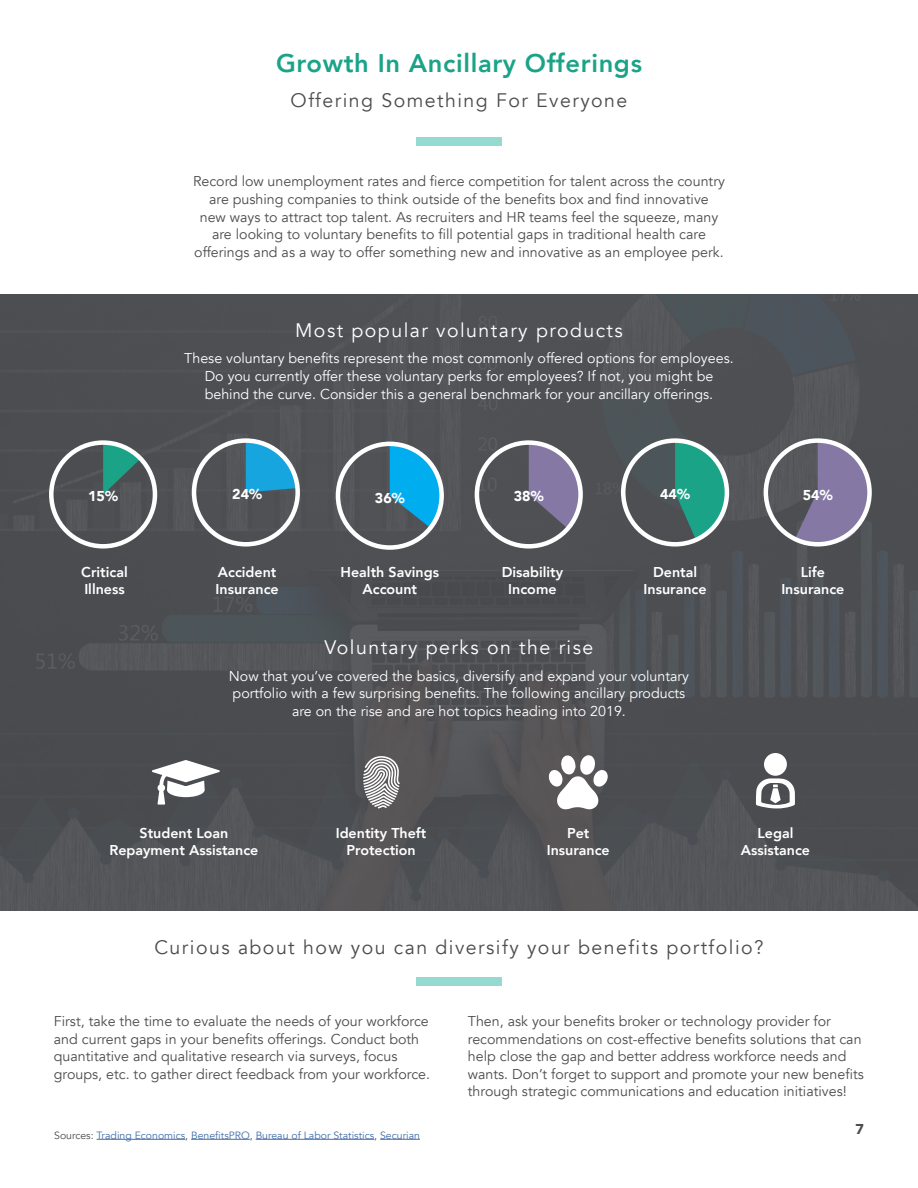
<style>
.page{position:relative;width:918px;height:1188px;background:#fff}
.page>*{position:absolute;margin:0;border:0;box-sizing:border-box;transform-origin:0 0}
.Titles{font:800 25.5px "Avenir";letter-spacing:.025em;color:#1ba388}
.body_copy{font:19.5px "Avenir";letter-spacing:.075em;color:#4b4c4d}
.body_copy-2{font:19.5px "Avenir";letter-spacing:.075em;color:#fff}
.Subtitle{font:19.5px "Avenir";letter-spacing:.075em;color:#4b4c4d}
.body_copy-3{font:14.25px/17.5px "Avenir";color:#4b4c4d}
.body_copy-4{font:14.25px/17.5px "Avenir";color:#fff;text-align:center}
.body_copy-5{font:800 14.25px/17.1px "Avenir";color:#fff;text-align:center}
.body_copy-6{font:900 14.25px "Avenir";color:#fff}
.t1{font:900 14.25px "Avenir";color:#4b4c4d}
.body_copy-7{font:10.5px "Avenir";color:#436da8}
.s1{color:#4b4c4d}
</style>
<div class="page">
<div style="left:0;top:294px;width:918px;height:616px;background:#4e5054"></div>
<svg style="left:795px;top:440px;width:77px;height:127px"></svg>
<div style="left:764px;top:438px;width:108px;height:109px;border:4px solid #fff;border-radius:50%"></div>
<svg style="left:390px;top:442px;width:54px;height:86px"></svg>
<div style="left:336px;top:442px;width:108px;height:108px;border:4px solid #fff;border-radius:50%"></div>
<svg style="left:103px;top:442px;width:38px;height:52px"></svg>
<div style="left:49px;top:440px;width:108px;height:109px;border:4px solid #fff;border-radius:50%"></div>
<svg style="left:529px;top:444px;width:54px;height:85px"></svg>
<div style="left:475px;top:440px;width:108px;height:109px;border:4px solid #fff;border-radius:50%"></div>
<svg style="left:246px;top:442px;width:51px;height:50px"></svg>
<div style="left:192px;top:438px;width:108px;height:109px;border:4px solid #fff;border-radius:50%"></div>
<svg style="left:675px;top:441px;width:51px;height:98px"></svg>
<div style="left:621px;top:438px;width:108px;height:109px;border:4px solid #fff;border-radius:50%"></div>
<div style="left:417px;top:978px;width:85px;height:8px;background:#94dad0"></div>
<svg style="left:152px;top:760px;width:68px;height:45px"></svg>
<svg style="left:363px;top:756px;width:37px;height:52px"></svg>
<svg style="left:548px;top:755px;width:60px;height:55px"></svg>
<hr style="left:97px;top:1139px;width:88px;height:1px;background:#436da8">
<hr style="left:191px;top:1139px;width:59px;height:1px;background:#436da8">
<hr style="left:256px;top:1139px;width:118px;height:1px;background:#436da8">
<hr style="left:380px;top:1139px;width:40px;height:1px;background:#436da8">
<div style="left:416px;top:137px;width:86px;height:9px;background:#94dad0"></div>
<div style="left:764px;top:753px;width:23px;height:23px;background:#fff;border-radius:50%"></div>
<svg style="left:756px;top:778px;width:39px;height:30px"></svg>
<p class="Titles" style="left:276px;top:43px;width:368px">Growth In Ancillary Offerings</p>
<p class="Subtitle" style="left:291px;top:88px;width:338px">Offering Something For Everyone</p>
<p class="body_copy-3" style="left:193px;top:173px;width:533px;text-align:center">Record low unemployment rates and fierce competition for talent across the country are pushing companies to think outside of the benefits box and find innovative<br>new ways to attract top talent. As recruiters and HR teams feel the squeeze, many are looking to voluntary benefits to fill potential gaps in traditional health care offerings and as a way to offer something new and innovative as an employee perk.</p>
<p class="body_copy-6" style="left:88px;top:483px;width:31px">15%</p>
<p class="body_copy-5" style="left:81px;top:563px;width:48px;text-align:left">Critical<br>Illness</p>
<p class="body_copy-2" style="left:295px;top:319px;width:329px">Most popular voluntary products</p>
<p class="body_copy-4" style="left:184px;top:350px;width:551px">These voluntary benefits represent the most commonly offered options for employees.<br>Do you currently offer these voluntary perks for employees? If not, you might be behind the curve. Consider this a general benchmark for your ancillary offerings.</p>
<p class="body_copy-6" style="left:232px;top:481px;width:31px">24%</p>
<p class="body_copy-6" style="left:375px;top:486px;width:31px">36%</p>
<p class="body_copy-6" style="left:514px;top:483px;width:31px">38%</p>
<p class="body_copy-6" style="left:660px;top:481px;width:31px">44%</p>
<p class="body_copy-6" style="left:803px;top:482px;width:31px">54%</p>
<p class="body_copy-5" style="left:216px;top:563px;width:65px;text-align:left">Accident<br>Insurance</p>
<p class="body_copy-5" style="left:341px;top:563px;width:100px">Health Savings<br>Account</p>
<p class="body_copy-5" style="left:502px;top:563px;width:63px">Disability<br>Income</p>
<p class="body_copy-5" style="left:644px;top:563px;width:65px">Dental<br>Insurance</p>
<p class="body_copy-5" style="left:781px;top:563px;width:65px">Life<br>Insurance</p>
<p class="body_copy-2" style="left:325px;top:636px;width:270px">Voluntary perks on the rise</p>
<p class="body_copy-4" style="left:229px;top:667px;width:462px">Now that you’ve covered the basics, diversify and expand your voluntary portfolio with a few surprising benefits. The following ancillary products are on the rise and are hot topics heading into 2019.</p>
<p class="body_copy-5" style="left:109px;top:824px;width:151px">Student Loan<br>Repayment Assistance</p>
<p class="body_copy-5" style="left:336px;top:824px;width:92px">Identity Theft<br>Protection</p>
<p class="body_copy-5" style="left:547px;top:824px;width:65px">Pet<br>Insurance</p>
<p class="body_copy-5" style="left:741px;top:824px;width:71px">Legal<br>Assistance</p>
<p class="body_copy" style="left:154px;top:936px;width:611px">Curious about how you can diversify your benefits portfolio?</p>
<p class="body_copy-3" style="left:54px;top:1013px;width:378px">First, take the time to evaluate the needs of your workforce and current gaps in your benefits offerings. Conduct both quantitative and qualitative research via surveys, focus groups, etc. to gather direct feedback from your workforce.</p>
<p class="body_copy-3" style="left:468px;top:1013px;width:397px">Then, ask your benefits broker or technology provider for recommendations on cost-effective benefits solutions that can help close the gap and better address workforce needs and wants. Don’t forget to support and promote your new benefits through strategic communications and education initiatives!</p>
<p class="body_copy-7" style="left:54px;top:1129px;width:367px"><span class="s1">Sources:</span> Trading Economics<span class="s1">,</span> BenefitsPRO<span class="s1">,</span> Bureau of Labor Statistics<span class="s1">,</span> Securian</p>
<p class="t1" style="left:856px;top:1117px;width:10px">7</p>
</div>
